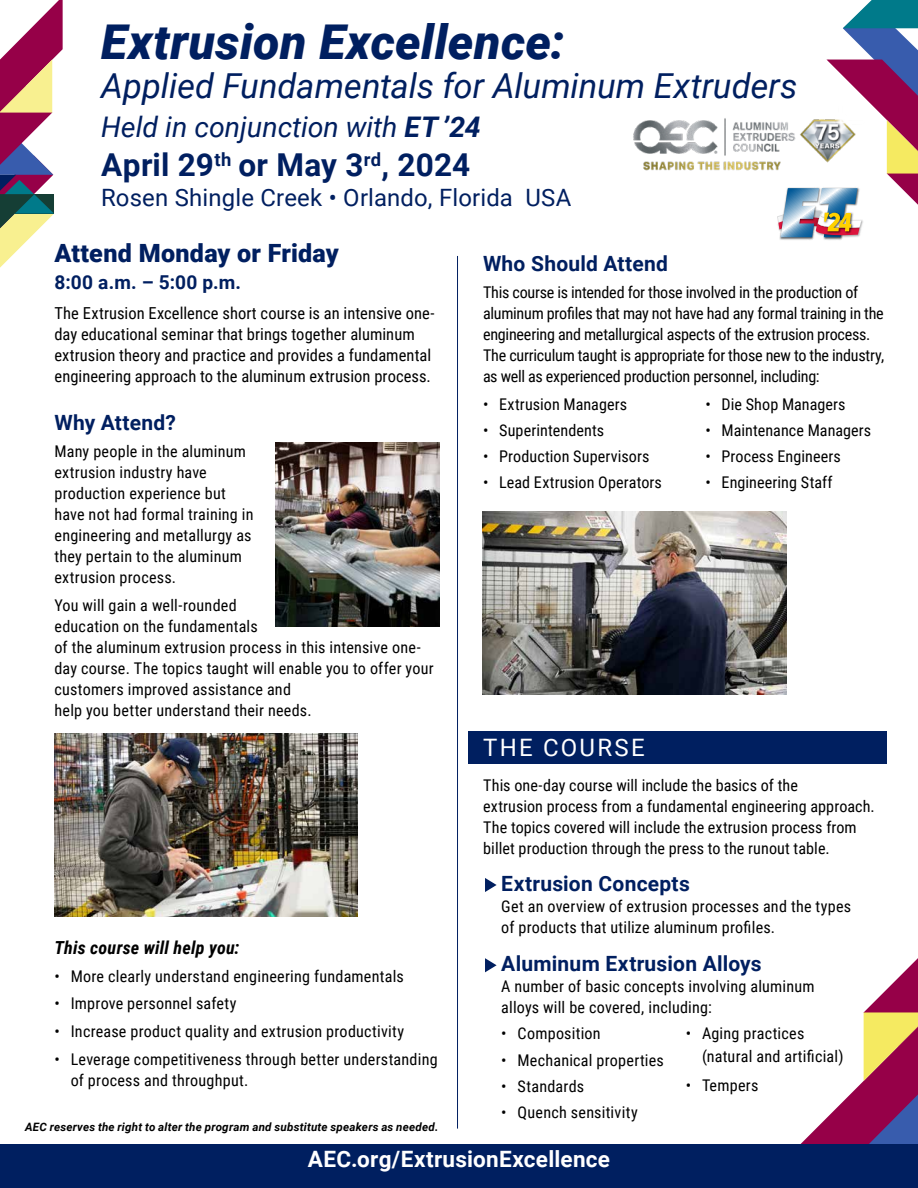
<style>
.page{position:relative;width:918px;height:1188px;background:#fff}
.page>*{position:absolute;margin:0;border:0;box-sizing:border-box;transform-origin:0 0}
.t1{font:italic 900 48px "Roboto";letter-spacing:.01em;color:#001f60}
.t2{font:italic 34.35px "Roboto";letter-spacing:-.005em;color:#001f60}
.t3{font:700 31.5px "Roboto";letter-spacing:.005em;color:#001f60}
.t4{font:italic 28.35px "Roboto";color:#001f60}
.t5{font:900 25.2px "Roboto";letter-spacing:.01em;color:#001f60}
.t6{font:24px "Roboto";letter-spacing:.095em;color:#fff}
.t7{font:23.85px "Roboto";letter-spacing:.005em;color:#001f60}
.t8{font:700 22.5px "Roboto";letter-spacing:.01em;color:#fff}
.t9{font:700 21px "Roboto";letter-spacing:.01em;color:#001f60}
.t10{font:700 19.2px "Roboto";color:#001f60}
.t11{font:italic 700 18px "Roboto Condensed";letter-spacing:.015em;color:#000}
.t12{font:16.5px/21px "Roboto Condensed";letter-spacing:.005em;color:#000}
.t13{font:16.2px/21px "Roboto Condensed";letter-spacing:.01em;color:#000}
.t14{font:16.2px/21px "Roboto Condensed";letter-spacing:-.015em;color:#000}
.t15{font:italic 700 11.55px "Roboto";letter-spacing:.02em;color:#000}
.s1{font-weight:700}
</style>
<div class="page">
<div style="left:468px;top:731px;width:419px;height:33px;background:#001f60"></div>
<svg style="left:786px;top:958px;width:132px;height:187px"></svg>
<img style="left:55px;top:734px;width:303px;height:183px">
<img style="left:483px;top:512px;width:303px;height:183px">
<svg style="left:0;top:0;width:63px;height:268px"></svg>
<div style="left:0;top:1145px;width:918px;height:43px;background:#001f60"></div>
<svg style="left:485px;top:958px;width:12px;height:14px"></svg>
<svg style="left:485px;top:878px;width:12px;height:14px"></svg>
<hr style="left:457px;top:256px;width:1px;height:873px;background:#001f60">
<img style="left:275px;top:443px;width:165px;height:183px">
<img style="left:633px;top:118px;width:144px;height:53px">
<img style="left:779px;top:237px;width:64px;height:3px">
<img style="left:814px;top:237px;width:35px;height:1px">
<svg style="left:777px;top:0;width:141px;height:237px"></svg>
<h1 class="t1" style="left:101px;top:9px;width:465px">Extrusion Excellence:</h1>
<h2 class="t2" style="left:101px;top:62px;width:698px">Applied Fundamentals for Aluminum Extruders</h2>
<h3 class="t4" style="left:101px;top:107px;width:381px">Held in conjunction with <span class="s1">ET ’24</span></h3>
<h3 class="t3" style="left:101px;top:143px;width:371px">April 29<sup>th</sup> or May 3<sup>rd</sup>, 2024</h3>
<h3 class="t7" style="left:101px;top:181px;width:472px">Rosen Shingle Creek • Orlando, Florida USA</h3>
<h3 class="t5" style="left:54px;top:235px;width:286px">Attend Monday or Friday</h3>
<p class="t10" style="left:54px;top:268px;width:188px">8:00 a.m. – 5:00 p.m.</p>
<p class="t12" style="left:54px;top:302px;width:382px">The Extrusion Excellence short course is an intensive one&shy;day educational seminar that brings together aluminum extrusion theory and practice and provides a fundamental engineering approach to the aluminum extrusion process.</p>
<p class="t9" style="left:54px;top:408px;width:123px">Why Attend?</p>
<p class="t13" style="left:54px;top:440px;width:201px">Many people in the aluminum extrusion industry have production experience but have not had formal training in engineering and metallurgy as they pertain to the aluminum extrusion process.</p>
<p class="t13" style="left:54px;top:594px;width:381px">You will gain a well-rounded<br>education on the fundamentals<br>of the aluminum extrusion process in this intensive one&shy;day course. The topics taught will enable you to offer your customers improved assistance and<br>help you better understand their needs.</p>
<p class="t11" style="left:54px;top:935px;width:187px">This course will help you:</p>
<p class="t13" style="left:54px;top:965px;width:351px">• More clearly understand engineering fundamentals</p>
<p class="t13" style="left:54px;top:992px;width:184px">• Improve personnel safety</p>
<p class="t13" style="left:54px;top:1020px;width:351px">• Increase product quality and extrusion productivity</p>
<p class="t13" style="left:71px;top:1048px;width:369px;text-indent:-16px">• Leverage competitiveness through better understanding of process and throughput.</p>
<p class="t15" style="left:25px;top:1119px;width:415px">AEC reserves the right to alter the program and substitute speakers as needed.</p>
<p class="t9" style="left:483px;top:249px;width:186px">Who Should Attend</p>
<p class="t14" style="left:483px;top:281px;width:403px">This course is intended for those involved in the production of aluminum profiles that may not have had any formal training in the engineering and metallurgical aspects of the extrusion process.<br>The curriculum taught is appropriate for those new to the industry, as well as experienced production personnel, including:</p>
<p class="t13" style="left:483px;top:393px;width:146px">• Extrusion Managers</p>
<p class="t13" style="left:483px;top:419px;width:123px">• Superintendents</p>
<p class="t13" style="left:483px;top:445px;width:168px">• Production Supervisors</p>
<p class="t13" style="left:483px;top:471px;width:181px">• Lead Extrusion Operators</p>
<p class="t13" style="left:705px;top:393px;width:142px">• Die Shop Managers</p>
<p class="t13" style="left:705px;top:419px;width:167px">• Maintenance Managers</p>
<p class="t13" style="left:705px;top:445px;width:137px">• Process Engineers</p>
<p class="t13" style="left:705px;top:471px;width:129px">• Engineering Staff</p>
<h3 class="t6" style="left:483px;top:731px;width:163px">THE COURSE</h3>
<p class="t13" style="left:483px;top:774px;width:393px">This one-day course will include the basics of the<br>extrusion process from a fundamental engineering approach.<br>The topics covered will include the extrusion process from billet production through the press to the runout table.</p>
<p class="t9" style="left:501px;top:869px;width:190px">Extrusion Concepts</p>
<p class="t13" style="left:501px;top:895px;width:351px">Get an overview of extrusion processes and the types of products that utilize aluminum profiles.</p>
<p class="t9" style="left:501px;top:949px;width:262px">Aluminum Extrusion Alloys</p>
<p class="t13" style="left:501px;top:975px;width:315px">A number of basic concepts involving aluminum alloys will be covered, including:</p>
<p class="t13" style="left:501px;top:1023px;width:101px">• Composition</p>
<p class="t13" style="left:501px;top:1049px;width:164px">• Mechanical properties</p>
<p class="t13" style="left:501px;top:1075px;width:84px">• Standards</p>
<p class="t13" style="left:501px;top:1101px;width:138px">• Quench sensitivity</p>
<p class="t13" style="left:702px;top:1022px;width:143px;line-height:22.5px;text-indent:-16px">• Aging practices (natural and artificial)</p>
<p class="t13" style="left:686px;top:1074px;width:74px">• Tempers</p>
<h3 class="t8" style="left:308px;top:1143px;width:304px">AEC.org/ExtrusionExcellence</h3>
</div>
